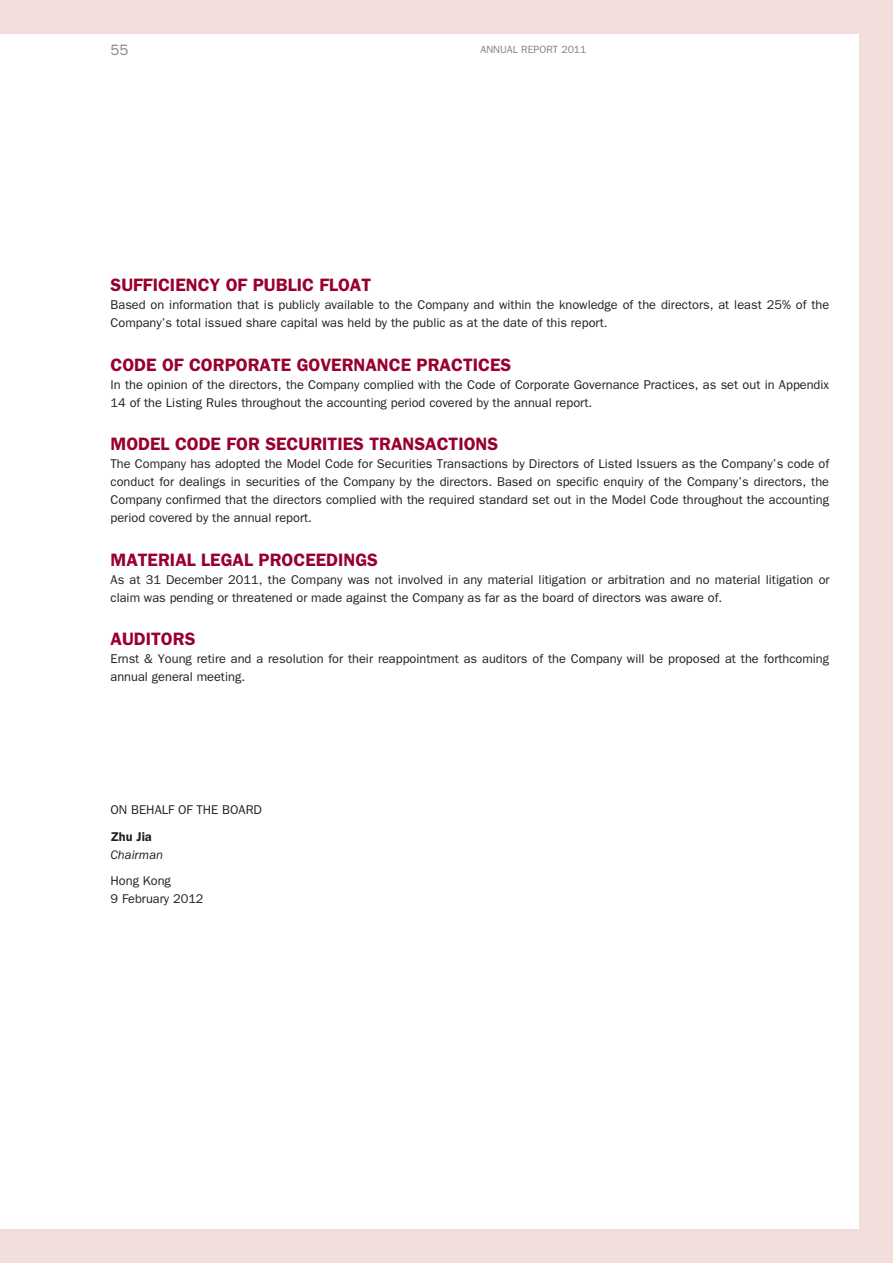
<style>
.page{position:relative;width:893px;height:1263px;background:#f2dfdc}
.page>*{position:absolute;margin:0;border:0;box-sizing:border-box;transform-origin:0 0}
.t1{font:600 18px "ITC Franklin Gothic Std";color:#98012d}
.t2{font:15px "ITC Franklin Gothic Std";color:#808285}
.t3{font:12.75px/18px "ITC Franklin Gothic Std";color:#231f20}
.t4{font:italic 12.75px "ITC Franklin Gothic Std";color:#231f20}
.t5{font:600 12.75px "ITC Franklin Gothic Std";color:#231f20}
.t6{font:10.5px "ITC Franklin Gothic Std";color:#808285}
</style>
<div class="page">
<div style="left:0;top:34px;width:859px;height:1195px;background:#fff"></div>
<p class="t2" style="left:111px;top:41px;width:19px">55</p>
<p class="t6" style="left:480px;top:44px;width:108px">ANNUAL REPORT 2011</p>
<h1 class="t1" style="left:111px;top:275px;width:262px">SUFFICIENCY OF PUBLIC FLOAT</h1>
<p class="t3" style="left:111px;top:296px;width:720px">Based on information that is publicly available to the Company and within the knowledge of the directors, at least 25% of the<br>Company’s total issued share capital was held by the public as at the date of this report.</p>
<h1 class="t1" style="left:111px;top:354px;width:402px">CODE OF CORPORATE GOVERNANCE PRACTICES</h1>
<p class="t3" style="left:111px;top:376px;width:720px">In the opinion of the directors, the Company complied with the Code of Corporate Governance Practices, as set out in Appendix<br>14 of the Listing Rules throughout the accounting period covered by the annual report.</p>
<h1 class="t1" style="left:111px;top:434px;width:389px">MODEL CODE FOR SECURITIES TRANSACTIONS</h1>
<p class="t3" style="left:111px;top:455px;width:720px;text-align:justify">The Company has adopted the Model Code for Securities Transactions by Directors of Listed Issuers as the Company’s code of conduct for dealings in securities of the Company by the directors. Based on specific enquiry of the Company’s directors, the Company confirmed that the directors complied with the required standard set out in the Model Code throughout the accounting period covered by the annual report.</p>
<h1 class="t1" style="left:111px;top:549px;width:269px">MATERIAL LEGAL PROCEEDINGS</h1>
<p class="t3" style="left:111px;top:571px;width:721px">As at 31 December 2011, the Company was not involved in any material litigation or arbitration and no material litigation or claim was pending or threatened or made against the Company as far as the board of directors was aware of.</p>
<h1 class="t1" style="left:111px;top:629px;width:86px">AUDITORS</h1>
<p class="t3" style="left:111px;top:650px;width:720px">Ernst &amp; Young retire and a resolution for their reappointment as auditors of the Company will be proposed at the forthcoming annual general meeting.</p>
<p class="t3" style="left:111px;top:801px;width:153px">ON BEHALF OF THE BOARD</p>
<p class="t5" style="left:111px;top:828px;width:43px">Zhu Jia</p>
<p class="t4" style="left:111px;top:847px;width:54px">Chairman</p>
<p class="t3" style="left:111px;top:872px;width:95px">Hong Kong<br>9 February 2012</p>
</div>
